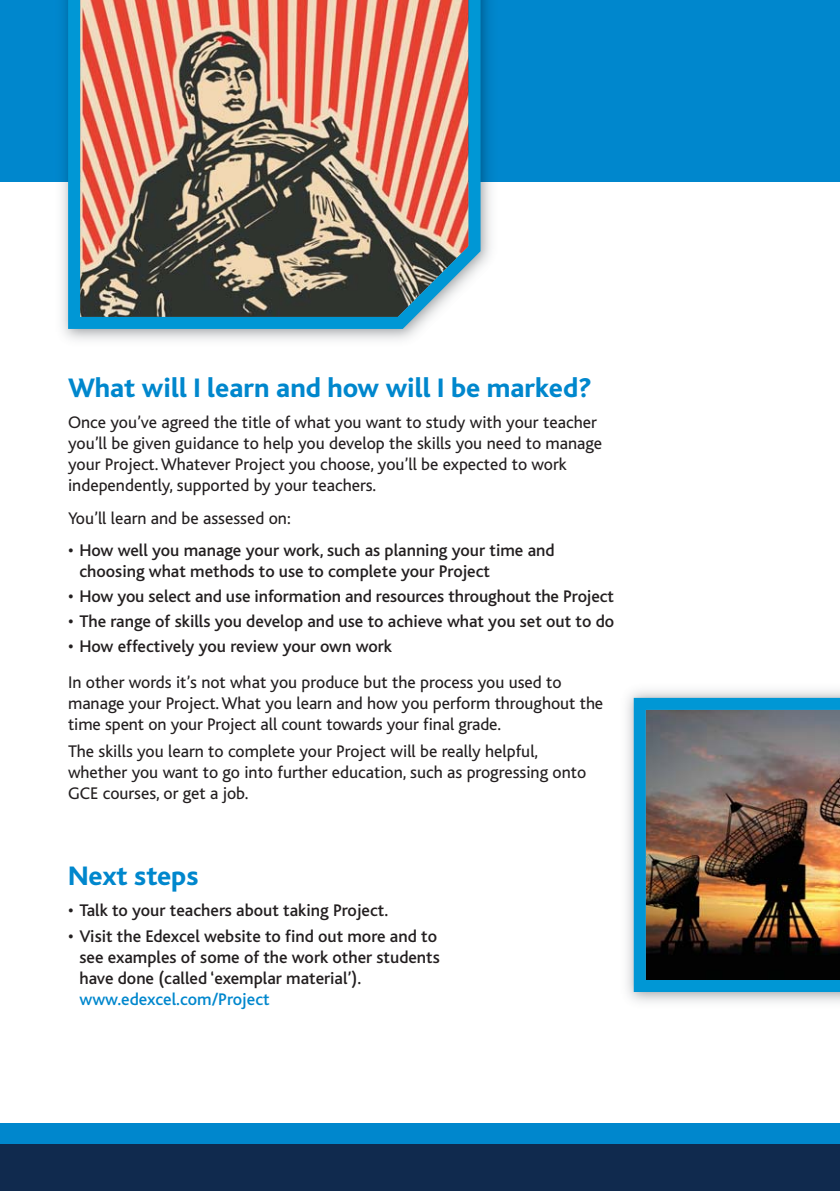
<style>
.page{position:relative;width:840px;height:1191px;background:#fff}
.page>*{position:absolute;margin:0;border:0;box-sizing:border-box;transform-origin:0 0}
.t1{font:800 28px "Bliss";color:#0087cd}
.t2{font:17.6px/21.2px "Bliss";color:#231f20}
.t3{font:500 17.6px/21.2px "Bliss";color:#231f20}
.t4{font:500 17.6px "Bliss";color:#0087cd}
</style>
<div class="page">
<div style="left:0;top:1123px;width:839px;height:36px;background:#0087cd"></div>
<div style="left:0;top:1144px;width:839px;height:47px;background:#102a4e"></div>
<div style="left:0;top:0;width:839px;height:181px;background:#0087cd"></div>
<img style="left:53px;top:0;width:446px;height:340px">
<svg style="left:68px;top:0;width:412px;height:329px;background:#9d7f75"></svg>
<img style="left:633px;top:698px;width:206px;height:294px">
<h1 class="t1" style="left:68px;top:377px;width:525px">What will I learn and how will I be marked?</h1>
<p class="t2" style="left:68px;top:413px;width:535px">Once you’ve agreed the title of what you want to study with your teacher you’ll be given guidance to help you develop the skills you need to manage your Project. Whatever Project you choose, you’ll be expected to work independently, supported by your teachers.</p>
<p class="t2" style="left:68px;top:509px;width:224px">You’ll learn and be assessed on:</p>
<p class="t3" style="left:79px;top:541px;width:476px;text-indent:-11px">• How well you manage your work, such as planning your time and choosing what methods to use to complete your Project</p>
<p class="t3" style="left:68px;top:587px;width:547px">• How you select and use information and resources throughout the Project</p>
<p class="t3" style="left:68px;top:612px;width:547px">• The range of skills you develop and use to achieve what you set out to do</p>
<p class="t3" style="left:68px;top:637px;width:325px">• How effectively you review your own work</p>
<p class="t2" style="left:68px;top:673px;width:536px">In other words it’s not what you produce but the process you used to manage your Project. What you learn and how you perform throughout the time spent on your Project all count towards your final grade.</p>
<p class="t2" style="left:68px;top:742px;width:519px">The skills you learn to complete your Project will be really helpful, whether you want to go into further education, such as progressing onto<br>GCE courses, or get a job.</p>
<h1 class="t1" style="left:68px;top:865px;width:132px">Next steps</h1>
<p class="t3" style="left:68px;top:901px;width:321px">• Talk to your teachers about taking Project.</p>
<p class="t3" style="left:79px;top:927px;width:362px;text-indent:-11px">• Visit the Edexcel website to find out more and to see examples of some of the work other students have done (called ‘exemplar material’).</p>
<p class="t4" style="left:79px;top:992px;width:191px">www.edexcel.com/Project</p>
</div>
